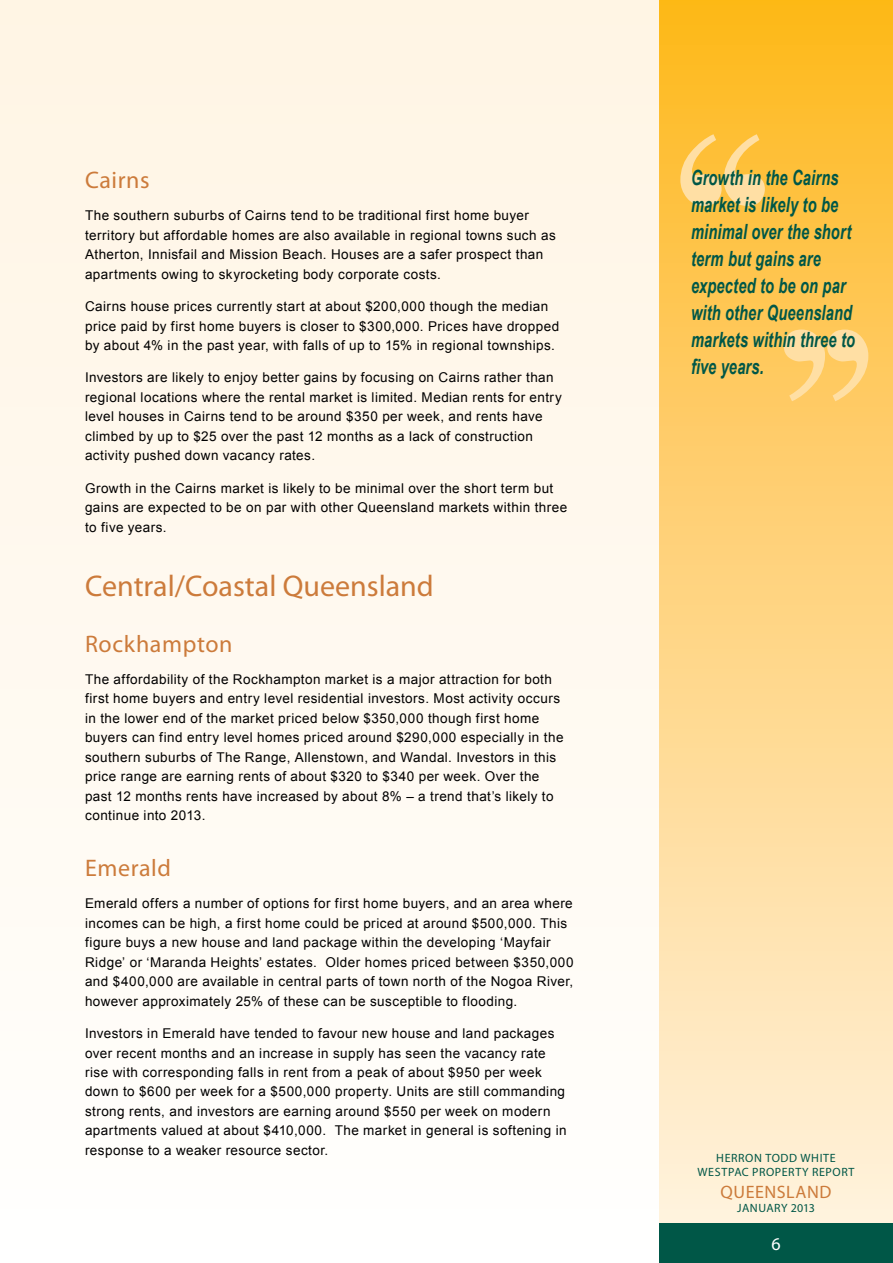
<style>
.page{position:relative;width:893px;height:1263px;background:#fff9f0}
.page>*{position:absolute;margin:0;border:0;box-sizing:border-box;transform-origin:0 0}
.t1{font:30px "Myriad Pro";color:#cc7b3b}
.t2{font:24px "Myriad Pro";letter-spacing:.025em;color:#cc7b3b}
.t3{font:italic 700 21px/27px "Arial Narrow";letter-spacing:.01em;color:#005747;scale:.85 1}
.t4{font:18px "Myriad Pro";letter-spacing:.025em;color:#cc7b3b}
.t5{font:18px "Myriad Pro";color:#fff}
.t6{font:13.5px/19.5px "Arial";letter-spacing:.03em;color:#000}
.t7{font:12px/14.4px "Myriad Pro";letter-spacing:.05em;color:#005747;text-align:center}
.t8{font:12px "Myriad Pro";letter-spacing:.025em;color:#005747}
</style>
<div class="page">
<div style="left:659px;top:0;width:234px;height:1263px;background:linear-gradient(to bottom,#feb821,#fff4e7)"></div>
<div style="left:659px;top:1223px;width:234px;height:40px;background:#005747"></div>
<svg style="left:784px;top:330px;width:84px;height:71px;background:#ffd481"></svg>
<svg style="left:680px;top:134px;width:85px;height:72px;background:#fece6b"></svg>
<h2 class="t2" style="left:85px;top:165px;width:66px">CAIRNS</h2>
<p class="t6" style="left:85px;top:206px;width:472px">The southern suburbs of Cairns tend to be traditional first home buyer territory but affordable homes are also available in regional towns such as Atherton, Innisfail and Mission Beach. Houses are a safer prospect than apartments owing to skyrocketing body corporate costs.</p>
<p class="t6" style="left:85px;top:297px;width:476px">Cairns house prices currently start at about $200,000 though the median price paid by first home buyers is closer to $300,000. Prices have dropped by about 4% in the past year, with falls of up to 15% in regional townships.</p>
<p class="t6" style="left:85px;top:368px;width:478px">Investors are likely to enjoy better gains by focusing on Cairns rather than regional locations where the rental market is limited. Median rents for entry level houses in Cairns tend to be around $350 per week, and rents have climbed by up to $25 over the past 12 months as a lack of construction activity pushed down vacancy rates.</p>
<p class="t6" style="left:85px;top:478px;width:484px">Growth in the Cairns market is likely to be minimal over the short term but gains are expected to be on par with other Queensland markets within three to five years.</p>
<h1 class="t1" style="left:85px;top:568px;width:350px">CENTRAL/COASTAL QUEENSLAND</h1>
<h2 class="t2" style="left:85px;top:629px;width:149px">ROCKHAMPTON</h2>
<p class="t6" style="left:85px;top:670px;width:480px">The affordability of the Rockhampton market is a major attraction for both first home buyers and entry level residential investors. Most activity occurs in the lower end of the market priced below $350,000 though first home buyers can find entry level homes priced around $290,000 especially in the southern suburbs of The Range, Allenstown, and Wandal. Investors in this price range are earning rents of about $320 to $340 per week. Over the past 12 months rents have increased by about 8% – a trend that’s likely to continue into 2013.</p>
<h2 class="t2" style="left:85px;top:853px;width:87px">EMERALD</h2>
<p class="t6" style="left:85px;top:894px;width:490px">Emerald offers a number of options for first home buyers, and an area where incomes can be high, a first home could be priced at around $500,000. This figure buys a new house and land package within the developing ‘Mayfair Ridge’ or ‘Maranda Heights’ estates. Older homes priced between $350,000 and $400,000 are available in central parts of town north of the Nogoa River, however approximately 25% of these can be susceptible to flooding.</p>
<p class="t6" style="left:85px;top:1024px;width:483px">Investors in Emerald have tended to favour new house and land packages over recent months and an increase in supply has seen the vacancy rate rise with corresponding falls in rent from a peak of about $950 per week down to $600 per week for a $500,000 property. Units are still commanding strong rents, and investors are earning around $550 per week on modern apartments valued at about $410,000. The market in general is softening in response to a weaker resource sector.</p>
<h3 class="t3" style="left:691px;top:163px;width:195px">Growth in the Cairns market is likely to be minimal over the short term but gains are expected to be on par with other Queensland markets within three to five years.</h3>
<p class="t7" style="left:697px;top:1150px;width:159px">HERRON TODD WHITE<br>WESTPAC PROPERTY REPORT</p>
<h3 class="t4" style="left:721px;top:1180px;width:112px">QUEENSLAND</h3>
<p class="t8" style="left:737px;top:1200px;width:79px">JANUARY 2013</p>
<h3 class="t5" style="left:771px;top:1233px;width:11px">6</h3>
</div>
